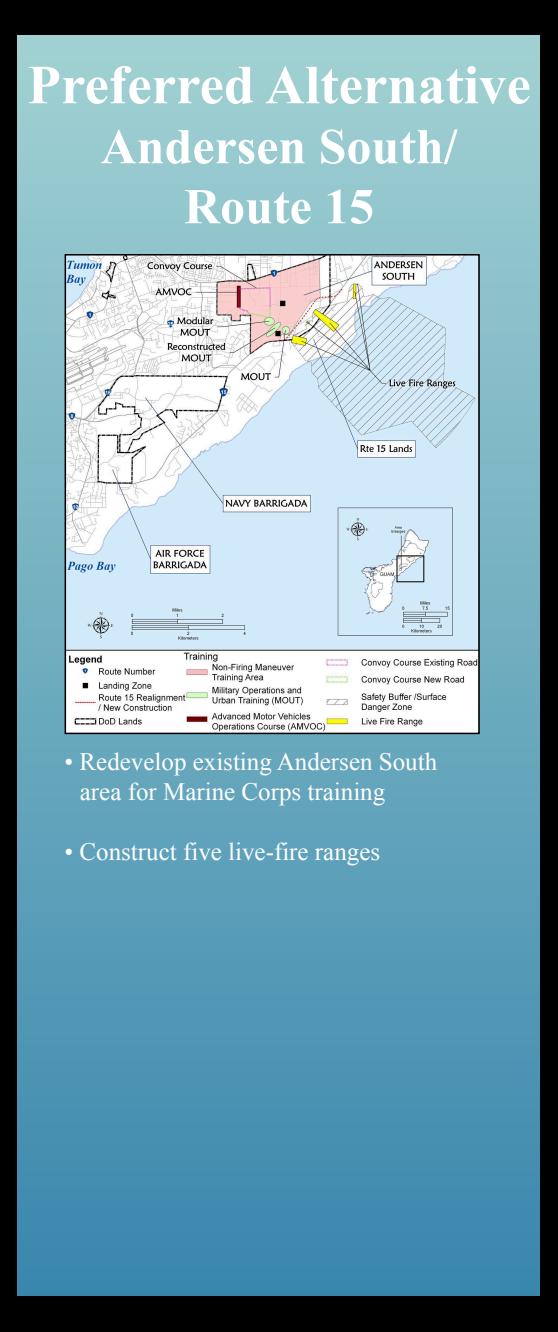
<style>
.page{position:relative;width:558px;height:1332px;background:#000}
.page>*{position:absolute;margin:0;border:0;box-sizing:border-box;transform-origin:0 0}
.t1{font:700 55px "Times New Roman";color:#fff}
.t2{font:700 50px/60px "Times New Roman";color:#fff;text-align:center}
.t3{font:25px/30px "Times New Roman";color:#fff}
</style>
<div class="page">
<div style="left:18px;top:36px;width:522px;height:1260px;background:linear-gradient(to bottom,#a2d0d1,#3a87ad)"></div>
<img style="left:68px;top:257px;width:409px;height:474px">
<div style="left:65px;top:254px;width:415px;height:480px;border:2px solid #000"></div>
<h1 class="t1" style="left:27px;top:52px;width:505px">Preferred Alternative</h1>
<h2 class="t2" style="left:101px;top:116px;width:358px">Andersen South/<br>Route 15</h2>
<p class="t3" style="left:80px;top:749px;width:359px;text-indent:-15px">• Redevelop existing Andersen South area for Marine Corps training</p>
<p class="t3" style="left:65px;top:839px;width:317px">• Construct five live-fire ranges</p>
</div>
